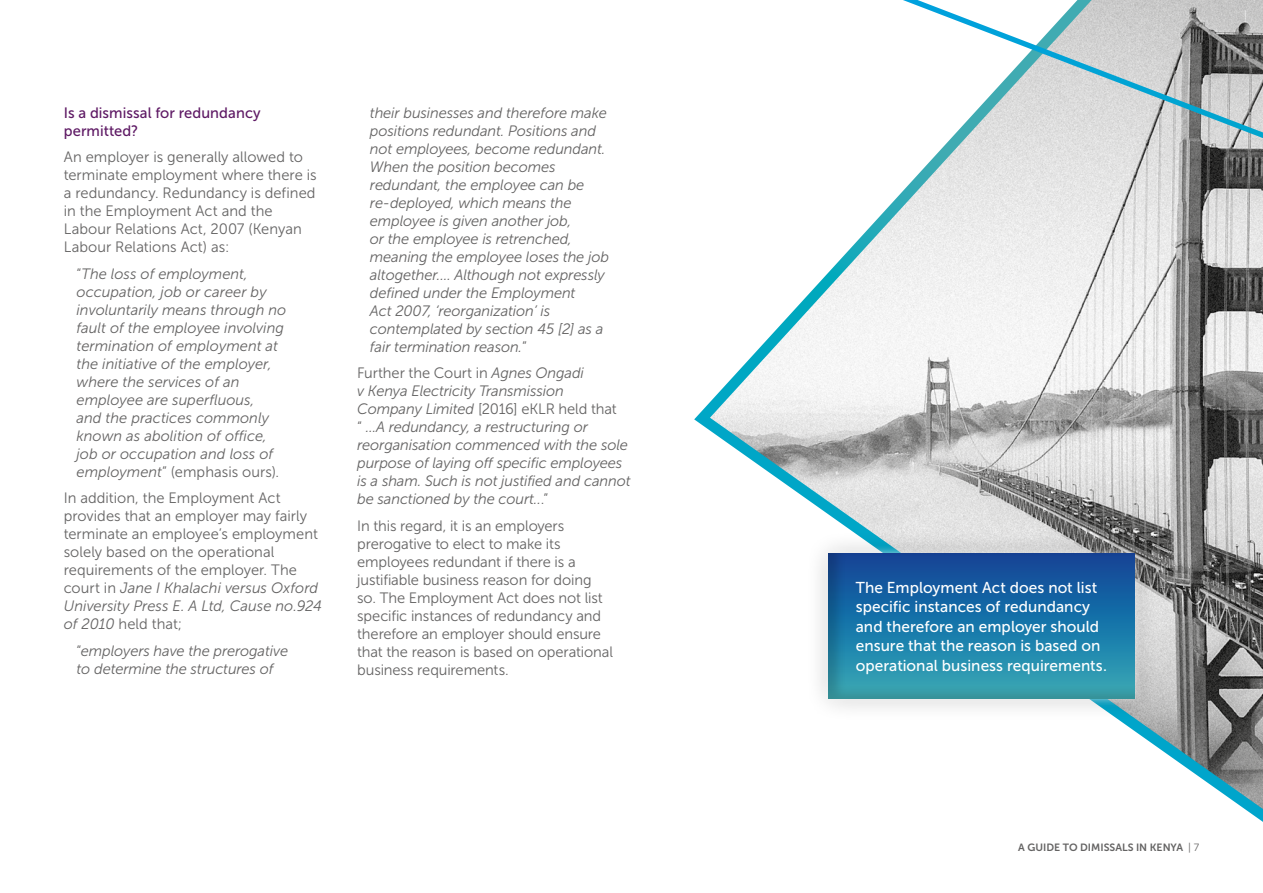
<style>
.page{position:relative;width:1263px;height:893px;background:#fff}
.page>*{position:absolute;margin:0;border:0;box-sizing:border-box;transform-origin:0 0}
.t1{font:15.75px/19.5px "Museo Sans 500";letter-spacing:.005em;color:#fff}
.t2{font:italic 15px/18px "Museo Sans 300";letter-spacing:-.01em;color:#646363}
.t3{font:15px/18px "Museo Sans 300";letter-spacing:-.005em;color:#646363}
.t4{font:15px/18px "Museo Sans 500";letter-spacing:.005em;color:#5e1964}
.t5{font:10.5px "Museo Sans 700";color:#646363}
.s1{font-style:normal}
.s2{font-style:italic}
.s3{font-family:"Museo Sans 300"}
</style>
<div class="page">
<svg style="left:694px;top:138px;width:569px;height:684px"></svg>
<svg style="left:903px;top:0;width:360px;height:138px"></svg>
<div style="left:805px;top:530px;width:353px;height:192px;background:#000;opacity:.22"></div>
<div style="left:819px;top:544px;width:324px;height:164px;background:#fff;opacity:.75"></div>
<div style="left:817px;top:539px;width:318px;height:172px;background:#000;opacity:.17"></div>
<p class="t4" style="left:64px;top:103px;width:198px">Is a dismissal for redundancy permitted?</p>
<p class="t3" style="left:64px;top:148px;width:254px">An employer is generally allowed to terminate employment where there is a redundancy. Redundancy is defined in the Employment Act and the Labour Relations Act, 2007 (Kenyan Labour Relations Act) as:</p>
<p class="t2" style="left:77px;top:265px;width:211px"><span class="s1">“</span>The loss of employment, occupation, job or career by involuntarily means through no fault of the employee involving termination of employment at the initiative of the employer, where the services of an employee are superfluous,<br>and the practices commonly known as abolition of office, job or occupation and loss of employment<span class="s1">” (emphasis ours).</span></p>
<p class="t3" style="left:64px;top:489px;width:260px">In addition, the Employment Act provides that an employer may fairly terminate an employee’s employment solely based on the operational requirements of the employer. The court in <span class="s2">Jane I Khalachi versus Oxford University Press E. A Ltd, Cause no.924 of 2010</span> held that;</p>
<p class="t2" style="left:77px;top:642px;width:213px"><span class="s1">“</span>employers have the prerogative to determine the structures of</p>
<p class="t2" style="left:370px;top:104px;width:241px">their businesses and therefore make positions redundant. Positions and not employees, become redundant.<br>When the position becomes redundant, the employee can be re-deployed, which means the employee is given another job,<br>or the employee is retrenched, meaning the employee loses the job altogether.… Although not expressly defined under the Employment<br>Act 2007, ‘reorganization’ is contemplated by section 45 [2] as a fair termination reason.<span class="s1">”</span></p>
<p class="t2" style="left:357px;top:364px;width:275px"><span class="s1">Further the Court in</span> Agnes Ongadi<br>v Kenya Electricity Transmission Company Limited <span class="s1">[2016] eKLR held that<br>“</span> …A redundancy, a restructuring or reorganisation commenced with the sole purpose of laying off specific employees is a sham. Such is not justified and cannot be sanctioned by the court..<span class="s1">.”</span></p>
<p class="t3" style="left:357px;top:517px;width:257px">In this regard, it is an employers prerogative to elect to make its employees redundant if there is a justifiable business reason for doing so. The Employment Act does not list specific instances of redundancy and therefore an employer should ensure that the reason is based on operational business requirements.</p>
<p class="t1" style="left:856px;top:578px;width:253px">The Employment Act does not list specific instances of redundancy and therefore an employer should ensure that the reason is based on operational business requirements.</p>
<p class="t5" style="left:1018px;top:842px;width:182px">A GUIDE TO DIMISSALS IN KENYA <span class="s3">| 7</span></p>
</div>
